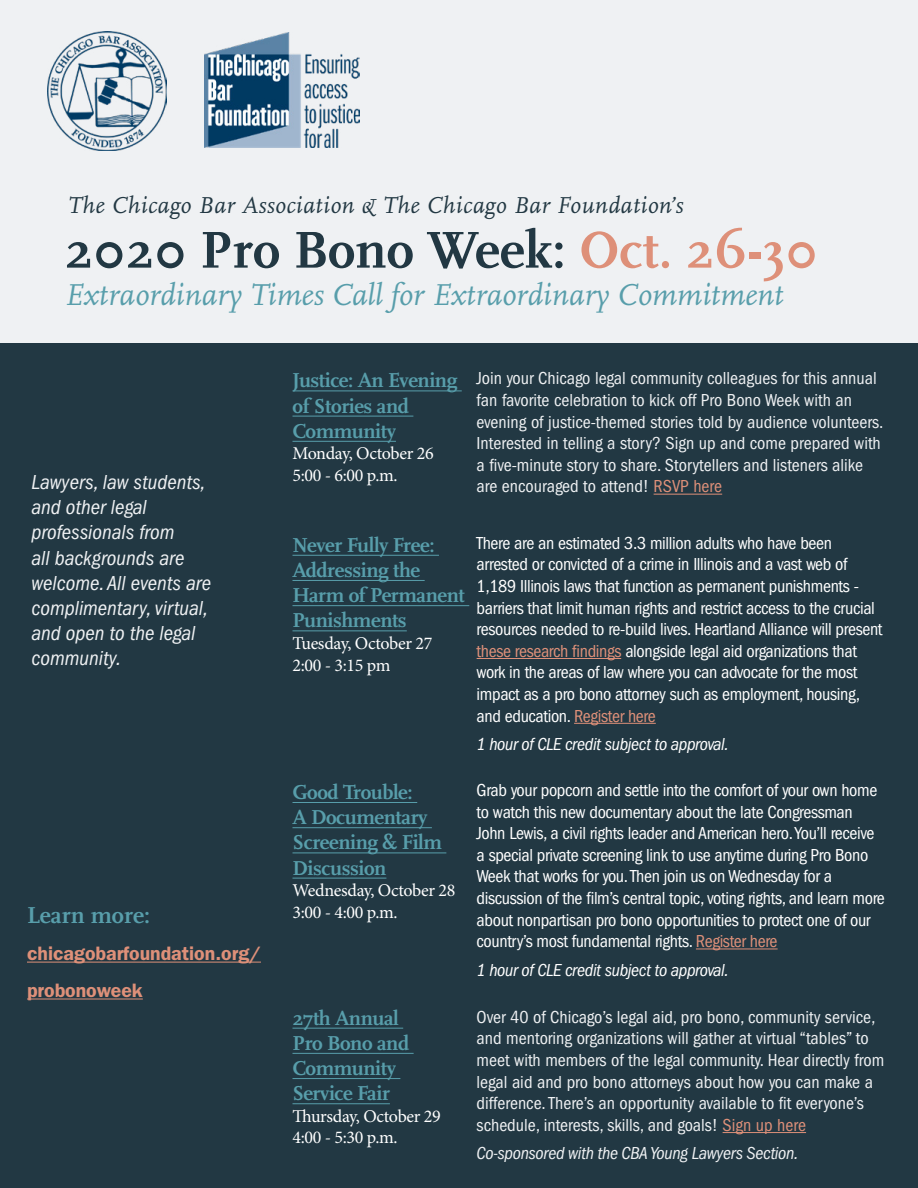
<style>
.page{position:relative;width:918px;height:1188px;background:#fff}
.page>*{position:absolute;margin:0;border:0;box-sizing:border-box;transform-origin:0 0}
.t1{font:700 54px "Scala Pro";color:#223843}
.t2{font:italic 31.5px "Scala Pro";color:#589eab}
.t3{font:italic 24px "Scala Pro";letter-spacing:.02em;color:#223843}
.t4{font:700 24px "Scala Pro";color:#589eab}
.t5{font:700 21px/25.2px "Scala Pro";letter-spacing:-.02em;color:#589eab}
.t6{font:italic condensed 21px/25.2px "Franklin Gothic";color:#eff1f3}
.t7{font:600 19.5px/36.9px "Franklin Gothic";color:#de9079}
.t8{font:condensed 18px/21.6px "ITC Franklin Gothic Std";letter-spacing:-.02em;color:#fff}
.t9{font:condensed 18px/21.6px "Franklin Gothic";color:#eff1f3}
.t10{font:condensed 18px/21.6px "ITC Franklin Gothic Std";color:#eff1f3}
.t11{font:18px/21.6px "Minion Pro";letter-spacing:-.02em;color:#fff}
.t12{font:italic condensed 18px "ITC Franklin Gothic Std";letter-spacing:-.02em;color:#fff}
.t13{font:italic condensed 18px "Franklin Gothic";letter-spacing:-.02em;color:#eff1f3}
.s1{color:#de9079}
</style>
<div class="page">
<div style="left:0;top:0;width:918px;height:361px;background:#eff1f3"></div>
<div style="left:0;top:343px;width:918px;height:845px;background:#223843"></div>
<img style="left:204px;top:32px;width:156px;height:115px">
<img style="left:48px;top:32px;width:118px;height:118px">
<hr style="left:292px;top:391px;width:170px;height:1px;background:#589eab">
<hr style="left:292px;top:416px;width:121px;height:1px;background:#589eab">
<hr style="left:292px;top:441px;width:104px;height:1px;background:#589eab">
<hr style="left:654px;top:494px;width:68px;height:1px;background:#de9079">
<hr style="left:292px;top:555px;width:147px;height:1px;background:#589eab">
<hr style="left:292px;top:580px;width:133px;height:1px;background:#589eab">
<hr style="left:292px;top:605px;width:177px;height:1px;background:#589eab">
<hr style="left:292px;top:631px;width:115px;height:1px;background:#589eab">
<hr style="left:477px;top:658px;width:144px;height:1px;background:#de9079">
<hr style="left:574px;top:723px;width:82px;height:1px;background:#de9079">
<hr style="left:292px;top:802px;width:125px;height:1px;background:#589eab">
<hr style="left:292px;top:827px;width:140px;height:1px;background:#589eab">
<hr style="left:292px;top:853px;width:154px;height:1px;background:#589eab">
<hr style="left:292px;top:878px;width:94px;height:1px;background:#589eab">
<hr style="left:696px;top:949px;width:82px;height:1px;background:#de9079">
<hr style="left:292px;top:1028px;width:111px;height:1px;background:#589eab">
<hr style="left:292px;top:1053px;width:122px;height:1px;background:#589eab">
<hr style="left:292px;top:1078px;width:108px;height:1px;background:#589eab">
<hr style="left:292px;top:1104px;width:98px;height:1px;background:#589eab">
<hr style="left:723px;top:1132px;width:83px;height:1px;background:#de9079">
<hr style="left:27px;top:962px;width:234px;height:1px;background:#de9079">
<hr style="left:27px;top:999px;width:116px;height:1px;background:#de9079">
<h3 class="t3" style="left:68px;top:190px;width:617px">The Chicago Bar Association &amp; The Chicago Bar Foundation’s</h3>
<h1 class="t1" style="left:64px;top:218px;width:755px">2020 Pro Bono Week: <span class="s1">Oct. 26-30</span></h1>
<h2 class="t2" style="left:64px;top:276px;width:720px">Extraordinary Times Call for Extraordinary Commitment</h2>
<p class="t6" style="left:32px;top:470px;width:181px">Lawyers, law students, and other legal professionals from<br>all backgrounds are welcome. All events are complimentary, virtual, and open to the legal community.</p>
<h3 class="t4" style="left:27px;top:901px;width:125px">Learn more:</h3>
<p class="t7" style="left:27px;top:935px;width:236px">chicagobarfoundation.org/ probonoweek</p>
<p class="t5" style="left:292px;top:368px;width:166px">Justice: An Evening of Stories and<br>Community</p>
<p class="t11" style="left:292px;top:443px;width:143px">Monday, October 26<br>5:00 - 6:00 p.m.</p>
<p class="t10" style="left:477px;top:368px;width:408px">Join your Chicago legal community colleagues for this annual fan favorite celebration to kick off Pro Bono Week with an evening of justice-themed stories told by audience volunteers.<br>Interested in telling a story? Sign up and come prepared with a five-minute story to share. Storytellers and listeners alike are encouraged to attend! <span class="s1">RSVP here</span></p>
<p class="t5" style="left:292px;top:532px;width:174px">Never Fully Free:<br>Addressing the<br>Harm of Permanent<br>Punishments</p>
<p class="t11" style="left:292px;top:633px;width:141px">Tuesday, October 27<br>2:00 - 3:15 pm</p>
<p class="t8" style="left:477px;top:532px;width:407px">There are an estimated 3.3 million adults who have been arrested or convicted of a crime in Illinois and a vast web of 1,189 Illinois laws that function as permanent punishments - barriers that limit human rights and restrict access to the crucial resources needed to re-build lives. Heartland Alliance will present <span class="s1">these research findings</span> alongside legal aid organizations that work in the areas of law where you can advocate for the most impact as a pro bono attorney such as employment, housing, and education. <span class="s1">Register here</span></p>
<p class="t12" style="left:477px;top:734px;width:254px">1 hour of CLE credit subject to approval.</p>
<p class="t5" style="left:292px;top:780px;width:151px">Good Trouble:<br>A Documentary<br>Screening &amp; Film<br>Discussion</p>
<p class="t11" style="left:292px;top:880px;width:164px">Wednesday, October 28<br>3:00 - 4:00 p.m.</p>
<p class="t8" style="left:477px;top:779px;width:410px">Grab your popcorn and settle into the comfort of your own home to watch this new documentary about the late Congressman John Lewis, a civil rights leader and American hero. You’ll receive a special private screening link to use anytime during Pro Bono Week that works for you. Then join us on Wednesday for a discussion of the film’s central topic, voting rights, and learn more about nonpartisan pro bono opportunities to protect one of our country’s most fundamental rights. <span class="s1">Register here</span></p>
<p class="t12" style="left:477px;top:959px;width:254px">1 hour of CLE credit subject to approval.</p>
<p class="t5" style="left:292px;top:1005px;width:118px">27th Annual<br>Pro Bono and<br>Community<br>Service Fair</p>
<p class="t11" style="left:292px;top:1105px;width:150px">Thursday, October 29<br>4:00 - 5:30 p.m.</p>
<p class="t9" style="left:477px;top:1006px;width:409px">Over 40 of Chicago’s legal aid, pro bono, community service, and mentoring organizations will gather at virtual “tables” to meet with members of the legal community. Hear directly from legal aid and pro bono attorneys about how you can make a difference. There’s an opportunity available to fit everyone’s schedule, interests, skills, and goals! <span class="s1">Sign up here</span></p>
<p class="t13" style="left:477px;top:1143px;width:323px">Co-sponsored with the CBA Young Lawyers Section.</p>
</div>
